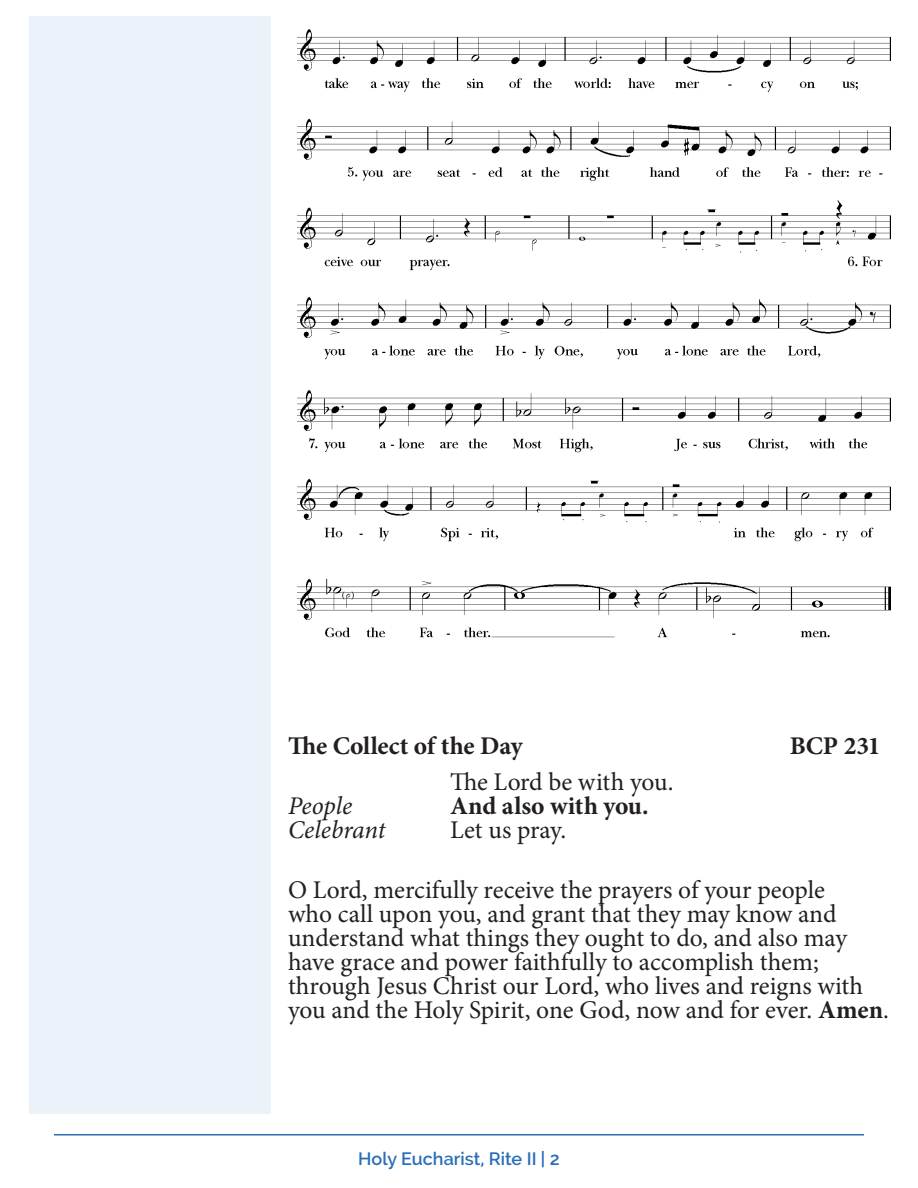
<style>
.page{position:relative;width:918px;height:1188px;background:#fff}
.page>*{position:absolute;margin:0;border:0;box-sizing:border-box;transform-origin:0 0}
.People{font:25.5px/24px "Minion Pro";letter-spacing:-.005em;color:#231f20}
.t1{font:700 25.5px "Minion Pro";letter-spacing:-.005em;color:#231f20}
.t2{font:italic 25.5px "Minion Pro";letter-spacing:-.005em;color:#231f20}
.t3{font:600 18px "Raleway";color:#296eb7}
.s1{font-weight:700}
</style>
<div class="page">
<hr style="left:54px;top:1134px;width:810px;height:2px;background:#296eb7">
<div style="left:29px;top:16px;width:242px;height:1098px;background:#ebf2f9"></div>
<img style="left:297px;top:29px;width:594px;height:513px">
<img style="left:297px;top:578px;width:594px;height:60px">
<p class="t1" style="left:288px;top:728px;width:237px">The Collect of the Day</p>
<p class="t1" style="left:790px;top:728px;width:92px">BCP 231</p>
<p class="People" style="left:450px;top:770px;width:225px">The Lord be with you.</p>
<p class="t2" style="left:288px;top:789px;width:66px">People</p>
<p class="t1" style="left:450px;top:788px;width:200px">And also with you.</p>
<p class="t2" style="left:288px;top:813px;width:99px">Celebrant</p>
<p class="People" style="left:450px;top:818px;width:118px">Let us pray.</p>
<p class="People" style="left:288px;top:878px;width:602px">O Lord, mercifully receive the prayers of your people<br>who call upon you, and grant that they may know and understand what things they ought to do, and also may have grace and power faithfully to accomplish them; through Jesus Christ our Lord, who lives and reigns with you and the Holy Spirit, one God, now and for ever. <span class="s1">Amen</span>.</p>
<p class="t3" style="left:358px;top:1149px;width:203px">Holy Eucharist, Rite II | 2</p>
</div>
